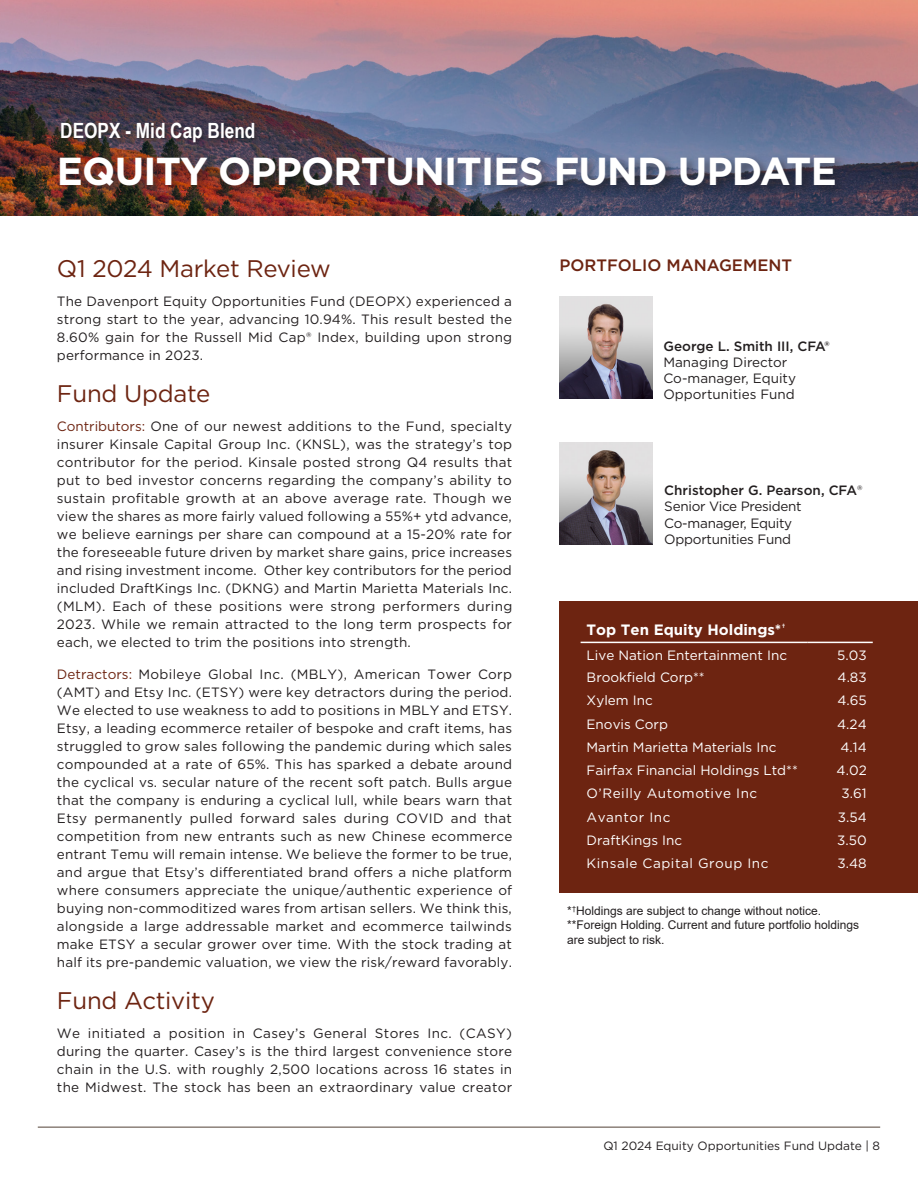
<style>
.page{position:relative;width:918px;height:1188px;background:#fff}
.page>*{position:absolute;margin:0;border:0;box-sizing:border-box;transform-origin:0 0}
.t1{font:700 39px "Gotham";letter-spacing:-.02em;color:#fff}
.Answer{font:24px "Gotham";letter-spacing:-.01em;color:#6d2411}
.t2{font:700 21px "Arial Narrow";color:#fff}
.t3{font:500 16.5px "Gotham";color:#6d2411}
.t4{font:700 15px "Gotham";color:#fff}
.Author_Title{font:13.5px/18px "Gotham";letter-spacing:.01em;color:#231f20;text-align:justify}
.t5{font:13.5px "Gotham";color:#fff}
.Author_Title-2{font:13.5px/16.2px "Gotham";letter-spacing:-.02em;color:#231f20}
.t6{font:13.5px "Gotham";letter-spacing:.04em;color:#fff}
.Author_Name{font:500 13.5px "Gotham";color:#231f20}
.t7{font:12px/14.4px "Arial";color:#231f20}
.t8{font:12px "Gotham";color:#231f20}
.s1{color:#6d2411}
.s2{font-weight:400}
</style>
<div class="page">
<img style="left:0;top:0;width:918px;height:215px">
<div style="left:57px;top:154px;width:790px;height:44px;background:#231f20;opacity:.55"></div>
<img style="left:559px;top:297px;width:93px;height:101px">
<img style="left:559px;top:443px;width:93px;height:101px">
<div style="left:559px;top:601px;width:359px;height:292px;background:#6d2411"></div>
<hr style="left:581px;top:642px;width:227px;height:1px;background:#fff">
<hr style="left:808px;top:642px;width:65px;height:1px;background:#fff">
<div style="left:61px;top:122px;width:198px;height:24px;background:#231f20;opacity:.55"></div>
<hr style="left:38px;top:1126px;width:842px;height:2px;background:#8c817a">
<p class="t2" style="left:60px;top:115px;width:197px">DEOPX - Mid Cap Blend</p>
<p class="t1" style="left:57px;top:145px;width:781px">EQUITY OPPORTUNITIES FUND UPDATE</p>
<p class="Answer" style="left:57px;top:253px;width:275px">Q1 2024 Market Review</p>
<p class="Author_Title" style="left:57px;top:292px;width:457px">The Davenport Equity Opportunities Fund (DEOPX) experienced a strong start to the year, advancing 10.94%. This result bested the 8.60% gain for the Russell Mid Cap® Index, building upon strong performance in 2023.</p>
<p class="Answer" style="left:57px;top:378px;width:155px">Fund Update</p>
<p class="Author_Title" style="left:57px;top:417px;width:457px"><span class="s1">Contributors:</span> One of our newest additions to the Fund, specialty insurer Kinsale Capital Group Inc. (KNSL), was the strategy’s top contributor for the period. Kinsale posted strong Q4 results that put to bed investor concerns regarding the company’s ability to sustain profitable growth at an above average rate. Though we view the shares as more fairly valued following a 55%+ ytd advance, we believe earnings per share can compound at a 15-20% rate for the foreseeable future driven by market share gains, price increases and rising investment income. Other key contributors for the period included DraftKings Inc. (DKNG) and Martin Marietta Materials Inc. (MLM). Each of these positions were strong performers during 2023. While we remain attracted to the long term prospects for each, we elected to trim the positions into strength.</p>
<p class="Author_Title" style="left:57px;top:665px;width:457px"><span class="s1">Detractors:</span> Mobileye Global Inc. (MBLY), American Tower Corp (AMT) and Etsy Inc. (ETSY) were key detractors during the period.<br>We elected to use weakness to add to positions in MBLY and ETSY.<br>Etsy, a leading ecommerce retailer of bespoke and craft items, has struggled to grow sales following the pandemic during which sales compounded at a rate of 65%. This has sparked a debate around the cyclical vs. secular nature of the recent soft patch. Bulls argue that the company is enduring a cyclical lull, while bears warn that Etsy permanently pulled forward sales during COVID and that competition from new entrants such as new Chinese ecommerce entrant Temu will remain intense. We believe the former to be true, and argue that Etsy’s differentiated brand offers a niche platform where consumers appreciate the unique/authentic experience of buying non-commoditized wares from artisan sellers. We think this, alongside a large addressable market and ecommerce tailwinds make ETSY a secular grower over time. With the stock trading at half its pre-pandemic valuation, we view the risk/reward favorably.</p>
<p class="Answer" style="left:57px;top:985px;width:159px">Fund Activity</p>
<p class="Author_Title" style="left:57px;top:1024px;width:457px">We initiated a position in Casey’s General Stores Inc. (CASY) during the quarter. Casey’s is the third largest convenience store chain in the U.S. with roughly 2,500 locations across 16 states in the Midwest. The stock has been an extraordinary value creator</p>
<p class="t3" style="left:560px;top:255px;width:234px">PORTFOLIO MANAGEMENT</p>
<p class="Author_Name" style="left:663px;top:337px;width:168px">George L. Smith III, CFA®</p>
<p class="Author_Title" style="left:663px;top:353px;width:125px">Managing Director</p>
<p class="Author_Title" style="left:663px;top:370px;width:134px;line-height:16.2px">Co-manager, Equity<br>Opportunities Fund</p>
<p class="Author_Name" style="left:664px;top:482px;width:200px">Christopher G. Pearson, CFA<span class="s2">®</span></p>
<p class="Author_Title-2" style="left:664px;top:498px;width:139px">Senior Vice President<br>Co-manager, Equity<br>Opportunities Fund</p>
<p class="t4" style="left:587px;top:620px;width:200px">Top Ten Equity Holdings*<sup>†</sup></p>
<p class="t5" style="left:587px;top:646px;width:202px">Live Nation Entertainment Inc</p>
<p class="t5" style="left:837px;top:646px;width:31px">5.03</p>
<p class="t5" style="left:587px;top:669px;width:120px">Brookfield Corp**</p>
<p class="t5" style="left:838px;top:669px;width:31px">4.83</p>
<p class="t5" style="left:587px;top:692px;width:68px">Xylem Inc</p>
<p class="t5" style="left:837px;top:692px;width:31px">4.65</p>
<p class="t5" style="left:587px;top:715px;width:83px">Enovis Corp</p>
<p class="t5" style="left:837px;top:715px;width:31px">4.24</p>
<p class="t5" style="left:587px;top:738px;width:191px">Martin Marietta Materials Inc</p>
<p class="t5" style="left:841px;top:738px;width:28px">4.14</p>
<p class="t5" style="left:587px;top:762px;width:213px">Fairfax Financial Holdings Ltd**</p>
<p class="t5" style="left:837px;top:762px;width:32px">4.02</p>
<p class="t6" style="left:587px;top:785px;width:172px">O’Reilly Automotive Inc</p>
<p class="t5" style="left:842px;top:785px;width:27px">3.61</p>
<p class="t6" style="left:587px;top:808px;width:85px">Avantor Inc</p>
<p class="t5" style="left:838px;top:808px;width:30px">3.54</p>
<p class="t5" style="left:587px;top:831px;width:97px">DraftKings Inc</p>
<p class="t5" style="left:837px;top:831px;width:31px">3.50</p>
<p class="t6" style="left:587px;top:855px;width:183px">Kinsale Capital Group Inc</p>
<p class="t5" style="left:838px;top:855px;width:31px">3.48</p>
<p class="t7" style="left:567px;top:903px;width:294px">*<sup>†</sup>Holdings are subject to change without notice. **Foreign Holding. Current and future portfolio holdings are subject to risk.</p>
<p class="t8" style="left:603px;top:1138px;width:278px">Q1 2024 Equity Opportunities Fund Update | 8</p>
</div>
